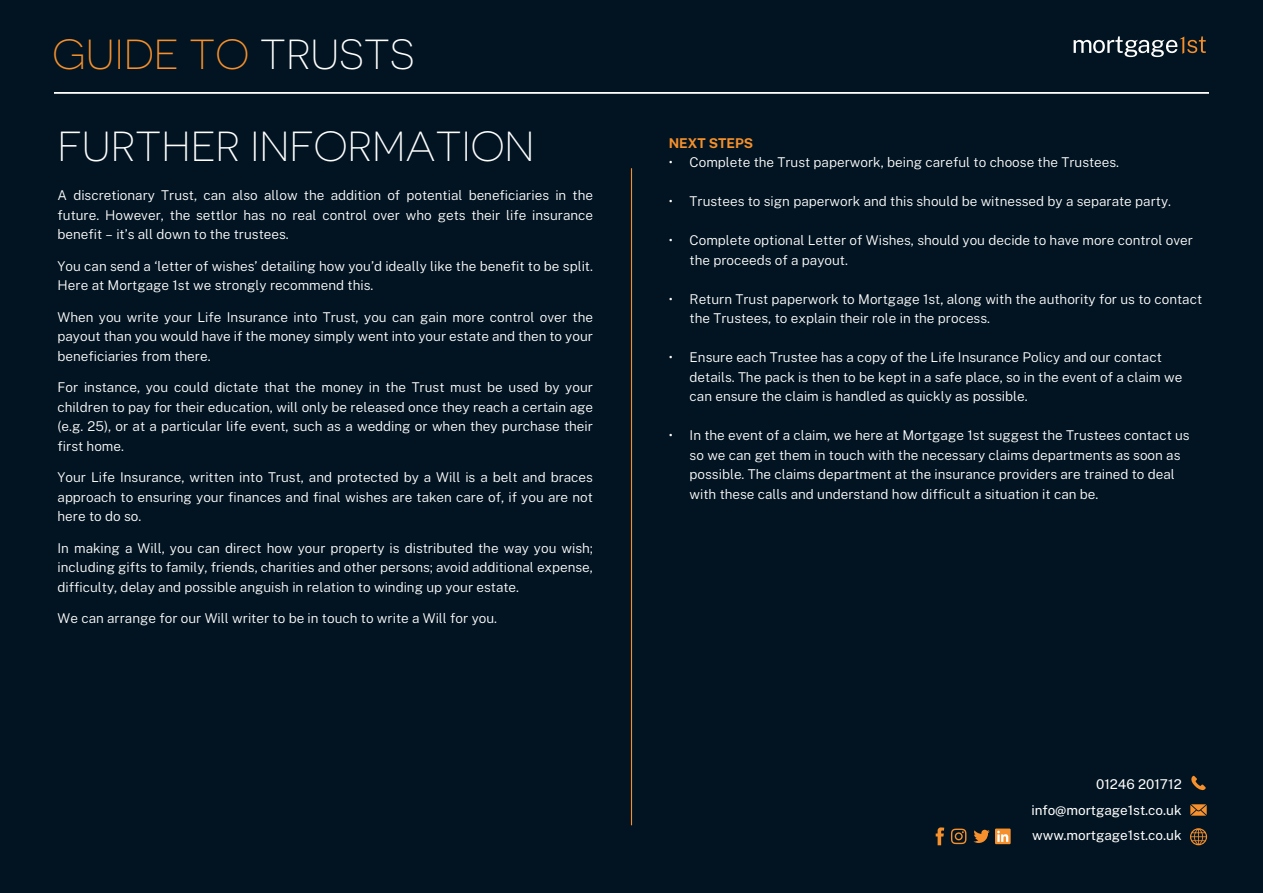
<style>
.page{position:relative;width:1263px;height:893px;background:#021421}
.page>*{position:absolute;margin:0;border:0;box-sizing:border-box;transform-origin:0 0}
.t1{font:300 42px/92.4px "Novecentosanswide";color:#fff}
.t2{font:300 13.5px/19.5px "Public Sans";color:#fff;text-align:justify}
.t3{font:13.5px/25.5px "Public Sans";color:#fff;text-align:justify}
.t4{font:700 13.5px "Public Sans";color:#f6902c}
.s1{color:#f6902c}
</style>
<div class="page">
<svg style="left:1073px;top:36px;width:133px;height:21px"></svg>
<hr style="left:631px;top:168px;width:1px;height:657px;background:#f6902c">
<hr style="left:54px;top:92px;width:1155px;height:2px;background:#fff">
<svg style="left:1191px;top:776px;width:15px;height:14px"></svg>
<svg style="left:1190px;top:828px;width:17px;height:17px"></svg>
<svg style="left:1190px;top:804px;width:17px;height:12px"></svg>
<svg style="left:936px;top:827px;width:8px;height:18px"></svg>
<svg style="left:973px;top:830px;width:17px;height:13px"></svg>
<svg style="left:951px;top:829px;width:15px;height:15px"></svg>
<div style="left:995px;top:828px;width:16px;height:16px;background:#f6902c"></div>
<svg style="left:997px;top:831px;width:11px;height:11px"></svg>
<h1 class="t1" style="left:52px;top:8px;width:484px"><span class="s1">GUIDE TO</span> TRUSTS<br>FURTHER INFORMATION</h1>
<p class="t2" style="left:58px;top:185px;width:537px">A discretionary Trust, can also allow the addition of potential beneficiaries in the future. However, the settlor has no real control over who gets their life insurance benefit – it’s all down to the trustees.</p>
<p class="t2" style="left:58px;top:255px;width:537px">You can send a ‘letter of wishes’ detailing how you’d ideally like the benefit to be split.<br>Here at Mortgage 1st we strongly recommend this.</p>
<p class="t2" style="left:58px;top:306px;width:537px">When you write your Life Insurance into Trust, you can gain more control over the payout than you would have if the money simply went into your estate and then to your beneficiaries from there.</p>
<p class="t2" style="left:58px;top:377px;width:537px">For instance, you could dictate that the money in the Trust must be used by your children to pay for their education, will only be released once they reach a certain age (e.g. 25), or at a particular life event, such as a wedding or when they purchase their first home.</p>
<p class="t2" style="left:58px;top:467px;width:537px">Your Life Insurance, written into Trust, and protected by a Will is a belt and braces approach to ensuring your finances and final wishes are taken care of, if you are not here to do so.</p>
<p class="t2" style="left:58px;top:537px;width:537px">In making a Will, you can direct how your property is distributed the way you wish; including gifts to family, friends, charities and other persons; avoid additional expense, difficulty, delay and possible anguish in relation to winding up your estate.</p>
<p class="t2" style="left:58px;top:608px;width:441px">We can arrange for our Will writer to be in touch to write a Will for you.</p>
<p class="t4" style="left:669px;top:133px;width:86px">NEXT STEPS</p>
<p class="t2" style="left:669px;top:152px;width:452px">• Complete the Trust paperwork, being careful to choose the Trustees.</p>
<p class="t2" style="left:669px;top:191px;width:504px">• Trustees to sign paperwork and this should be witnessed by a separate party.</p>
<p class="t2" style="left:690px;top:230px;width:505px;text-indent:-21px">• Complete optional Letter of Wishes, should you decide to have more control over the proceeds of a payout.</p>
<p class="t2" style="left:690px;top:288px;width:514px;text-indent:-21px">• Return Trust paperwork to Mortgage 1st, along with the authority for us to contact the Trustees, to explain their role in the process.</p>
<p class="t2" style="left:690px;top:347px;width:494px;text-align:left;text-indent:-21px">• Ensure each Trustee has a copy of the Life Insurance Policy and our contact details. The pack is then to be kept in a safe place, so in the event of a claim we can ensure the claim is handled as quickly as possible.</p>
<p class="t2" style="left:690px;top:425px;width:502px;text-align:left;text-indent:-21px">• In the event of a claim, we here at Mortgage 1st suggest the Trustees contact us so we can get them in touch with the necessary claims departments as soon as possible. The claims department at the insurance providers are trained to deal with these calls and understand how difficult a situation it can be.</p>
<p class="t3" style="left:1031px;top:771px;width:152px;text-indent:65px">01246 201712 info@mortgage1st.co.uk www.mortgage1st.co.uk</p>
</div>
